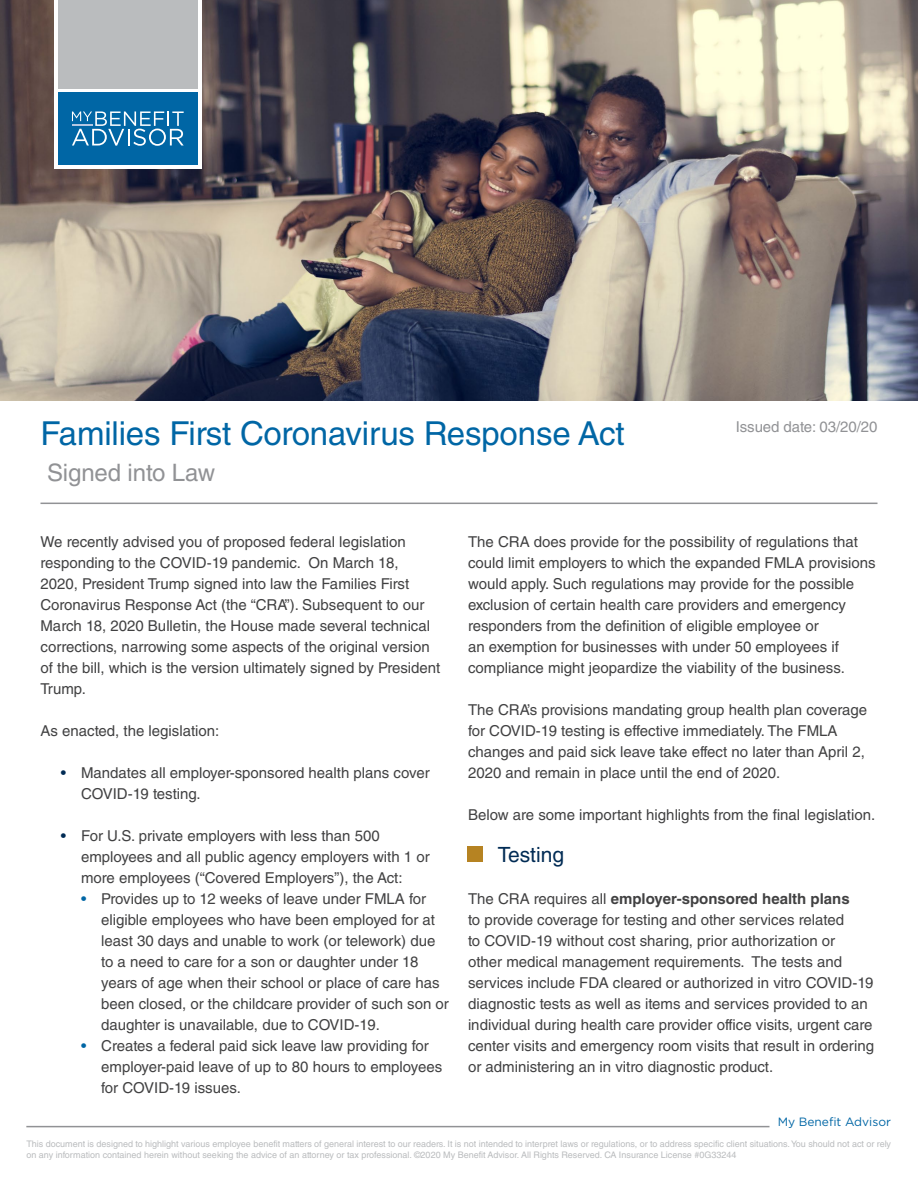
<style>
.page{position:relative;width:918px;height:1188px;background:#fff}
.page>*{position:absolute;margin:0;border:0;box-sizing:border-box;transform-origin:0 0}
.t1{font:33px "Helvetica LT Std";letter-spacing:-.005em;color:#0066a5}
.t2{font:24px "Helvetica LT Std";letter-spacing:-.005em;color:#919295}
.t3{font:21px "Helvetica LT Std";color:#002b54}
.t4{font:15px/21px "Helvetica LT Std";color:#414142}
.t5{font:15px "Helvetica LT Std";letter-spacing:-.005em;color:#919295}
.t6{font:12px "Gotham";color:#0066a5}
.t7{font:9px/10.8px "Helvetica LT Std";color:#babcbe}
.s1{color:#002b54}
.s2{color:#0066a5}
.s3{font-weight:700}
</style>
<div class="page">
<hr style="left:26px;top:1126px;width:744px;height:1px;background:#919295">
<img style="left:0;top:0;width:918px;height:400px">
<hr style="left:40px;top:503px;width:838px;height:1px;background:#919295">
<div style="left:468px;top:846px;width:15px;height:16px;background:#b68322"></div>
<div style="left:54px;top:0;width:147px;height:169px;background:#fff"></div>
<div style="left:58px;top:92px;width:139px;height:73px;background:#0066a5"></div>
<svg style="left:72px;top:111px;width:112px;height:35px"></svg>
<hr style="left:72px;top:124px;width:20px;height:2px;background:#b3c7e2">
<div style="left:58px;top:0;width:139px;height:89px;background:#babcbe"></div>
<p class="t1" style="left:40px;top:414px;width:586px">Families First Coronavirus Response Act</p>
<p class="t2" style="left:47px;top:459px;width:170px">Signed into Law</p>
<p class="t5" style="left:736px;top:418px;width:143px">Issued date: 03/20/20</p>
<p class="t4" style="left:40px;top:531px;width:401px">We recently advised you of proposed federal legislation responding to the COVID-19 pandemic. On March 18,<br>2020, President Trump signed into law the Families First Coronavirus Response Act (the “CRA”). Subsequent to our March 18, 2020 Bulletin, the House made several technical corrections, narrowing some aspects of the original version of the bill, which is the version ultimately signed by President Trump.</p>
<p class="t4" style="left:40px;top:720px;width:180px">As enacted, the legislation:</p>
<p class="t4" style="left:81px;top:762px;width:350px;text-indent:-20px"><span class="s1">•</span> Mandates all employer-sponsored health plans cover<br>COVID-19 testing.</p>
<p class="t4" style="left:81px;top:825px;width:350px;text-indent:-20px"><span class="s1">•</span> For U.S. private employers with less than 500 employees and all public agency employers with 1 or more employees (“Covered Employers”), the Act:</p>
<p class="t4" style="left:101px;top:888px;width:349px;text-indent:-20px"><span class="s2">•</span> Provides up to 12 weeks of leave under FMLA for eligible employees who have been employed for at least 30 days and unable to work (or telework) due to a need to care for a son or daughter under 18 years of age when their school or place of care has been closed, or the childcare provider of such son or daughter is unavailable, due to COVID-19.</p>
<p class="t4" style="left:101px;top:1035px;width:342px;text-indent:-20px"><span class="s2">•</span> Creates a federal paid sick leave law providing for employer-paid leave of up to 80 hours to employees for COVID-19 issues.</p>
<p class="t4" style="left:468px;top:531px;width:409px">The CRA does provide for the possibility of regulations that could limit employers to which the expanded FMLA provisions would apply. Such regulations may provide for the possible exclusion of certain health care providers and emergency responders from the definition of eligible employee or<br>an exemption for businesses with under 50 employees if compliance might jeopardize the viability of the business.</p>
<p class="t4" style="left:468px;top:699px;width:401px">The CRA’s provisions mandating group health plan coverage for COVID-19 testing is effective immediately. The FMLA changes and paid sick leave take effect no later than April 2, 2020 and remain in place until the end of 2020.</p>
<p class="t4" style="left:468px;top:804px;width:409px">Below are some important highlights from the final legislation.</p>
<p class="t3" style="left:498px;top:842px;width:68px">Testing</p>
<p class="t4" style="left:468px;top:888px;width:408px">The CRA requires all <span class="s3">employer-sponsored health plans<br></span>to provide coverage for testing and other services related<br>to COVID-19 without cost sharing, prior authorization or<br>other medical management requirements. The tests and services include FDA cleared or authorized in vitro COVID-19 diagnostic tests as well as items and services provided to an individual during health care provider office visits, urgent care center visits and emergency room visits that result in ordering or administering an in vitro diagnostic product.</p>
<p class="t6" style="left:778px;top:1114px;width:115px">My Benefit Advisor</p>
<p class="t7" style="left:26px;top:1139px;width:866px">This document is designed to highlight various employee benefit matters of general interest to our readers. It is not intended to interpret laws or regulations, or to address specific client situations. You should not act or rely on any information contained herein without seeking the advice of an attorney or tax professional. ©2020 My Benefit Advisor. All Rights Reserved. CA Insurance License #0G33244</p>
</div>
